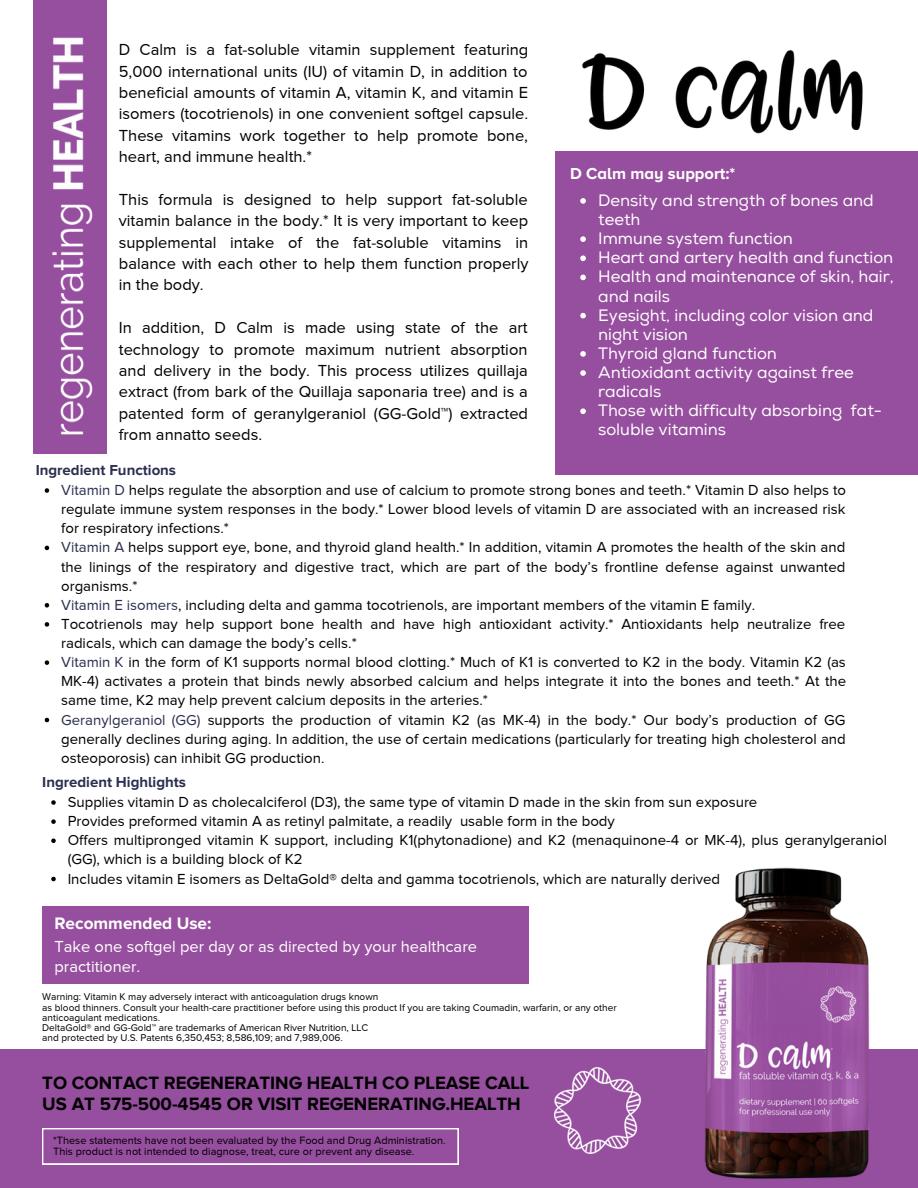
<style>
.page{position:relative;width:918px;height:1188px;background:#fff}
.page>*{position:absolute;margin:0;border:0;box-sizing:border-box;transform-origin:0 0}
.t1{font:700 18.45px/21.3px "Proxima Nova A";color:#000}
.t2{font:700 17.25px "Proxima Nova A";color:#fff}
.t3{font:16.5px/21.3px "Proxima Nova";color:#000;text-align:justify}
.t4{font:16.5px/19.2px "Nexa";color:#fff}
.t5{font:16.5px/20.2px "Proxima Nova";color:#fff}
.t6{font:700 16.5px "Proxima Nova A";color:#fff}
.t7{font:15px/19.2px "Proxima Nova";color:#000}
.t8{font:700 15px "Proxima Nova A";color:#2b2f50}
.t9{font:11.4px "Helvetica";color:#000}
.t10{font:10.95px/11.9px "Proxima Nova";color:#000}
.t11{font:10.05px/10.1px "Proxima Nova";color:#000}
.s1{color:#2b2f50}
</style>
<div class="page">
<div style="left:0;top:1049px;width:918px;height:139px;background:#964e9e"></div>
<div style="left:34px;top:0;width:73px;height:453px;background:#964e9e"></div>
<div style="left:42px;top:907px;width:487px;height:77px;background:#964e9e"></div>
<div style="left:555px;top:151px;width:363px;height:323px;background:#964e9e"></div>
<img style="left:36px;top:37px;width:58px;height:417px">
<img style="left:582px;top:49px;width:281px;height:85px">
<svg style="left:42px;top:1128px;width:417px;height:36px"></svg>
<img style="left:555px;top:867px;width:315px;height:312px">
<svg style="left:580px;top:198px;width:6px;height:6px"></svg>
<svg style="left:580px;top:236px;width:6px;height:6px"></svg>
<svg style="left:580px;top:255px;width:6px;height:6px"></svg>
<svg style="left:580px;top:275px;width:6px;height:5px"></svg>
<svg style="left:580px;top:313px;width:6px;height:5px"></svg>
<svg style="left:580px;top:351px;width:6px;height:6px"></svg>
<svg style="left:580px;top:370px;width:6px;height:6px"></svg>
<svg style="left:580px;top:408px;width:6px;height:6px"></svg>
<svg style="left:45px;top:488px;width:4px;height:5px"></svg>
<svg style="left:45px;top:546px;width:4px;height:4px"></svg>
<svg style="left:45px;top:603px;width:4px;height:5px"></svg>
<svg style="left:45px;top:622px;width:4px;height:5px"></svg>
<svg style="left:45px;top:660px;width:4px;height:5px"></svg>
<svg style="left:45px;top:718px;width:4px;height:4px"></svg>
<svg style="left:51px;top:800px;width:5px;height:5px"></svg>
<svg style="left:51px;top:819px;width:5px;height:5px"></svg>
<svg style="left:51px;top:839px;width:5px;height:4px"></svg>
<svg style="left:51px;top:877px;width:5px;height:4px"></svg>
<p class="t3" style="left:119px;top:39px;width:411px">D Calm is a fat-soluble vitamin supplement featuring 5,000 international units (IU) of vitamin D, in addition to beneficial amounts of vitamin A, vitamin K, and vitamin E isomers (tocotrienols) in one convenient softgel capsule.<br>These vitamins work together to help promote bone, heart, and immune health.*</p>
<p class="t3" style="left:119px;top:189px;width:411px">This formula is designed to help support fat-soluble vitamin balance in the body.* It is very important to keep supplemental intake of the fat-soluble vitamins in balance with each other to help them function properly in the body.</p>
<p class="t3" style="left:119px;top:317px;width:411px">In addition, D Calm is made using state of the art technology to promote maximum nutrient absorption and delivery in the body. This process utilizes quillaja extract (from bark of the Quillaja saponaria tree) and is a patented form of geranylgeraniol (GG-Gold™) extracted from annatto seeds.</p>
<p class="t8" style="left:36px;top:461px;width:142px">Ingredient Functions</p>
<p class="t6" style="left:570px;top:164px;width:167px">D Calm may support:*</p>
<p class="t4" style="left:598px;top:191px;width:297px">Density and strength of bones and teeth<br>Immune system function<br>Heart and artery health and function<br>Health and maintenance of skin, hair, and nails<br>Eyesight, including color vision and night vision<br>Thyroid gland function<br>Antioxidant activity against free radicals<br>Those with difficulty absorbing fat&shy;soluble vitamins</p>
<p class="t7" style="left:61px;top:480px;width:786px"><span class="s1">Vitamin D</span> helps regulate the absorption and use of calcium to promote strong bones and teeth.* Vitamin D also helps to regulate immune system responses in the body.* Lower blood levels of vitamin D are associated with an increased risk for respiratory infections.*<br><span class="s1">Vitamin A</span> helps support eye, bone, and thyroid gland health.* In addition, vitamin A promotes the health of the skin and the linings of the respiratory and digestive tract, which are part of the body’s frontline defense against unwanted organisms.*<br><span class="s1">Vitamin E isomers</span>, including delta and gamma tocotrienols, are important members of the vitamin E family.<br>Tocotrienols may help support bone health and have high antioxidant activity.* Antioxidants help neutralize free radicals, which can damage the body’s cells.*<br><span class="s1">Vitamin K</span> in the form of K1 supports normal blood clotting.* Much of K1 is converted to K2 in the body. Vitamin K2 (as MK-4) activates a protein that binds newly absorbed calcium and helps integrate it into the bones and teeth.* At the same time, K2 may help prevent calcium deposits in the arteries.*<br><span class="s1">Geranylgeraniol (GG)</span> supports the production of vitamin K2 (as MK-4) in the body.* Our body’s production of GG generally declines during aging. In addition, the use of certain medications (particularly for treating high cholesterol and osteoporosis) can inhibit GG production.</p>
<p class="t8" style="left:42px;top:773px;width:145px">Ingredient Highlights</p>
<p class="t7" style="left:68px;top:792px;width:821px">Supplies vitamin D as cholecalciferol (D3), the same type of vitamin D made in the skin from sun exposure<br>Provides preformed vitamin A as retinyl palmitate, a readily usable form in the body<br>Offers multipronged vitamin K support, including K1(phytonadione) and K2 (menaquinone-4 or MK-4), plus geranylgeraniol (GG), which is a building block of K2<br>Includes vitamin E isomers as DeltaGold® delta and gamma tocotrienols, which are naturally derived</p>
<p class="t2" style="left:54px;top:914px;width:158px">Recommended Use:</p>
<p class="t5" style="left:54px;top:936px;width:424px">Take one softgel per day or as directed by your healthcare practitioner.</p>
<p class="t11" style="left:42px;top:992px;width:576px">Warning: Vitamin K may adversely interact with anticoagulation drugs known<br>as blood thinners. Consult your health-care practitioner before using this product If you are taking Coumadin, warfarin, or any other anticoagulant medications.<br>DeltaGold® and GG-Gold™ are trademarks of American River Nutrition, LLC<br>and protected by U.S. Patents 6,350,453; 8,586,109; and 7,989,006.</p>
<p class="t1" style="left:42px;top:1073px;width:489px">TO CONTACT REGENERATING HEALTH CO PLEASE CALL<br>US AT 575-500-4545 OR VISIT REGENERATING.HEALTH</p>
<p class="t9" style="left:51px;top:1096px;width:418px">*These statements have not been evaluated by the Food and Drug Administration.</p>
<p class="t10" style="left:53px;top:1134px;width:394px">*These statements have not been evaluated by the Food and Drug Administration.<br>This product is not intended to diagnose, treat, cure or prevent any disease.</p>
</div>
